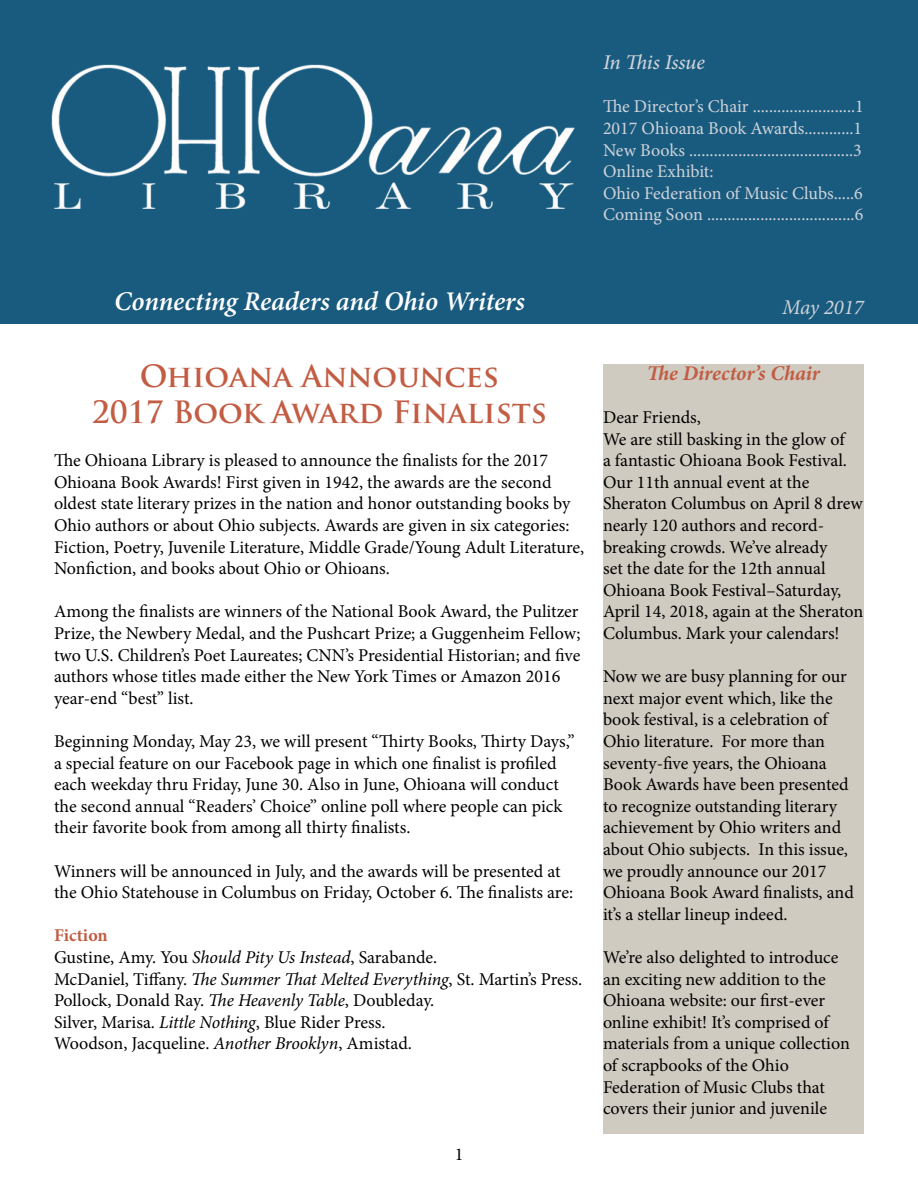
<style>
.page{position:relative;width:918px;height:1188px;background:#fff}
.page>*{position:absolute;margin:0;border:0;box-sizing:border-box;transform-origin:0 0}
.t1{font:700 30px/36px "Trajan Pro";color:#c25d44;text-align:center}
.t2{font:italic 600 27px "Minion Pro";letter-spacing:-.005em;color:#fff}
.t3{font:italic 700 21px "Minion Pro";letter-spacing:-.005em;color:#c25d44}
.t4{font:italic 500 21px "Minion Pro";letter-spacing:-.01em;color:#cfd3d9}
.t5{font:italic 21px "Minion Pro";color:#cfd3d9}
.t6{font:18px/21.6px "Minion Pro";color:#000}
.t7{font:18px/21.6px "Minion Pro";color:#cfd3d9}
.s1{font-weight:700;color:#c25d44}
.s2{font-style:italic}
</style>
<div class="page">
<div style="left:0;top:0;width:918px;height:324px;background:#195b7f"></div>
<div style="left:603px;top:364px;width:261px;height:770px;background:#cfcbc0"></div>
<p class="t4" style="left:603px;top:48px;width:103px">In This Issue</p>
<p class="t7" style="left:603px;top:96px;width:262px">The Director’s Chair .........................1<br>2017 Ohioana Book Awards............1<br>New Books ........................................3<br>Online Exhibit:<br>Ohio Federation of Music Clubs.....6<br>Coming Soon ....................................6</p>
<h2 class="t2" style="left:114px;top:282px;width:412px">Connecting Readers and Ohio Writers</h2>
<p class="t5" style="left:782px;top:293px;width:83px">May 2017</p>
<h1 class="t1" style="left:92px;top:358px;width:457px">Ohioana Announces<br>2017 Book Award Finalists</h1>
<p class="t6" style="left:54px;top:450px;width:532px">The Ohioana Library is pleased to announce the finalists for the 2017<br>Ohioana Book Awards! First given in 1942, the awards are the second oldest state literary prizes in the nation and honor outstanding books by Ohio authors or about Ohio subjects. Awards are given in six categories:<br>Fiction, Poetry, Juvenile Literature, Middle Grade/Young Adult Literature, Nonfiction, and books about Ohio or Ohioans.</p>
<p class="t6" style="left:54px;top:601px;width:528px">Among the finalists are winners of the National Book Award, the Pulitzer Prize, the Newbery Medal, and the Pushcart Prize; a Guggenheim Fellow; two U.S. Children’s Poet Laureates; CNN’s Presidential Historian; and five authors whose titles made either the New York Times or Amazon 2016 year-end “best” list.</p>
<p class="t6" style="left:54px;top:731px;width:522px">Beginning Monday, May 23, we will present “Thirty Books, Thirty Days,” a special feature on our Facebook page in which one finalist is profiled each weekday thru Friday, June 30. Also in June, Ohioana will conduct the second annual “Readers’ Choice” online poll where people can pick their favorite book from among all thirty finalists.</p>
<p class="t6" style="left:54px;top:860px;width:521px">Winners will be announced in July, and the awards will be presented at the Ohio Statehouse in Columbus on Friday, October 6. The finalists are:</p>
<p class="t6" style="left:54px;top:925px;width:530px"><span class="s1">Fiction<br></span>Gustine, Amy. You <span class="s2">Should Pity Us Instead</span>, Sarabande.<br>McDaniel, Tiffany. <span class="s2">The Summer That Melted Everything</span>, St. Martin’s Press.<br>Pollock, Donald Ray. <span class="s2">The Heavenly Table</span>, Doubleday.<br>Silver, Marisa. <span class="s2">Little Nothing</span>, Blue Rider Press.<br>Woodson, Jacqueline. <span class="s2">Another Brooklyn</span>, Amistad.</p>
<p class="t6" style="left:455px;top:1143px;width:10px">1</p>
<p class="t3" style="left:647px;top:358px;width:175px">The Director’s Chair</p>
<p class="t6" style="left:603px;top:407px;width:262px">Dear Friends,<br>We are still basking in the glow of<br>a fantastic Ohioana Book Festival.<br>Our 11th annual event at the<br>Sheraton Columbus on April 8 drew nearly 120 authors and record&shy;breaking crowds. We’ve already<br>set the date for the 12th annual<br>Ohioana Book Festival–Saturday,<br>April 14, 2018, again at the Sheraton<br>Columbus. Mark your calendars!</p>
<p class="t6" style="left:603px;top:666px;width:252px">Now we are busy planning for our next major event which, like the book festival, is a celebration of<br>Ohio literature. For more than seventy-five years, the Ohioana<br>Book Awards have been presented to recognize outstanding literary achievement by Ohio writers and about Ohio subjects. In this issue, we proudly announce our 2017<br>Ohioana Book Award finalists, and it’s a stellar lineup indeed.</p>
<p class="t6" style="left:603px;top:947px;width:248px">We’re also delighted to introduce an exciting new addition to the<br>Ohioana website: our first-ever online exhibit! It’s comprised of materials from a unique collection of scrapbooks of the Ohio<br>Federation of Music Clubs that covers their junior and juvenile</p>
</div>
